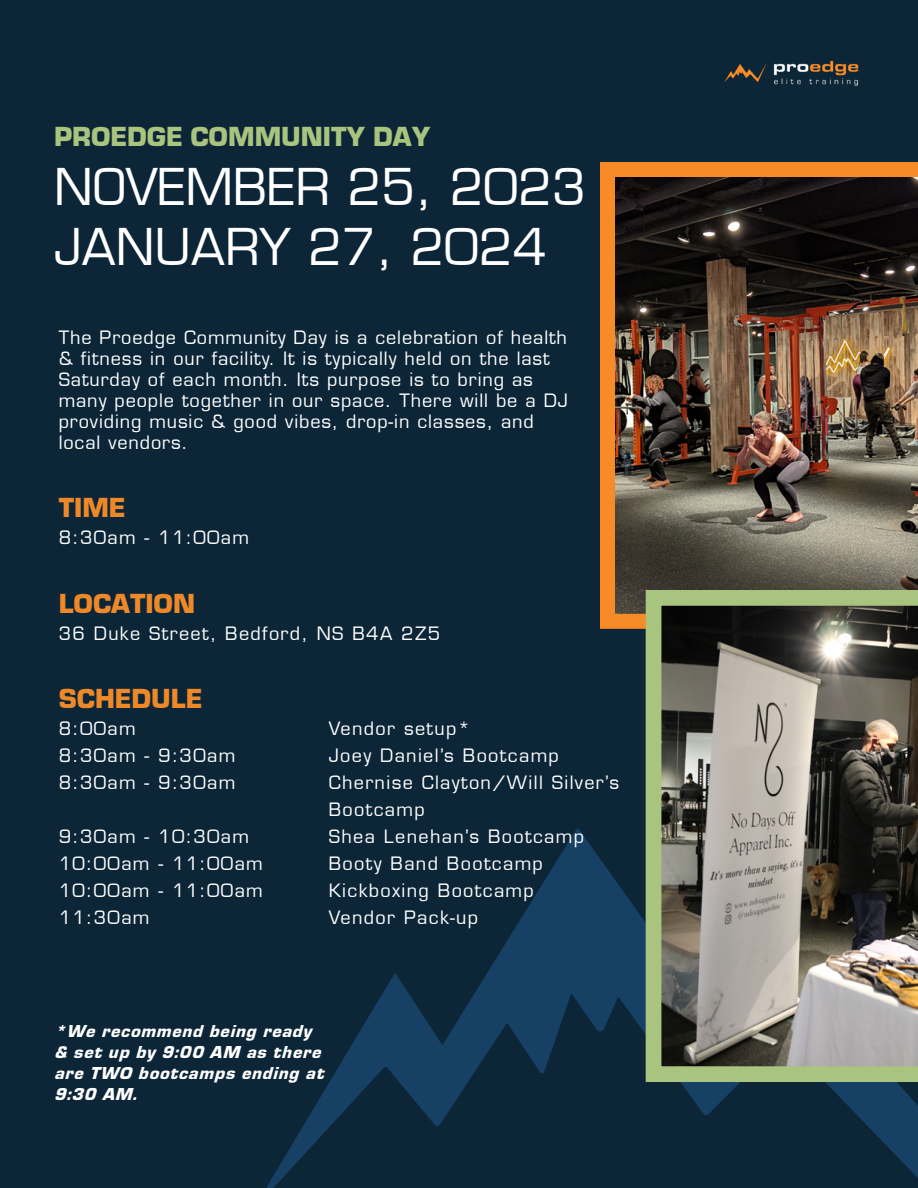
<style>
.page{position:relative;width:918px;height:1188px;background:#0c2638}
.page>*{position:absolute;margin:0;border:0;box-sizing:border-box;transform-origin:0 0}
.t1{font:500 49.5px/59.4px "Eurostile";color:#fff}
.t2{font:900 28.5px "Eurostile";color:#ee8929}
.t3{font:900 28.5px "Eurostile";color:#a9c47e}
.t4{font:500 18px/21px "Eurostile";letter-spacing:.06em;color:#fff}
.t5{font:italic 900 18px/21px "Eurostile";letter-spacing:.05em;color:#fff}
</style>
<div class="page">
<img style="left:724px;top:60px;width:135px;height:26px">
<svg style="left:266px;top:827px;width:652px;height:361px"></svg>
<img style="left:600px;top:162px;width:318px;height:467px">
<svg style="left:646px;top:590px;width:272px;height:492px;background:#7c7c6d"></svg>
<h2 class="t3" style="left:54px;top:121px;width:378px">PROEDGE COMMUNITY DAY</h2>
<h1 class="t1" style="left:54px;top:158px;width:534px">NOVEMBER 25, 2023<br>JANUARY 27, 2024</h1>
<p class="t4" style="left:59px;top:327px;width:511px">The Proedge Community Day is a celebration of health &amp; fitness in our facility. It is typically held on the last Saturday of each month. Its purpose is to bring as many people together in our space. There will be a DJ providing music &amp; good vibes, drop-in classes, and local vendors.</p>
<h2 class="t2" style="left:59px;top:492px;width:68px">TIME</h2>
<p class="t4" style="left:59px;top:527px;width:192px">8:30am - 11:00am</p>
<h2 class="t2" style="left:59px;top:588px;width:138px">LOCATION</h2>
<p class="t4" style="left:59px;top:623px;width:383px">36 Duke Street, Bedford, NS B4A 2Z5</p>
<h2 class="t2" style="left:59px;top:683px;width:145px">SCHEDULE</h2>
<p class="t4" style="left:59px;top:718px;width:79px">8:00am</p>
<p class="t4" style="left:329px;top:718px;width:143px">Vendor setup*</p>
<p class="t4" style="left:59px;top:745px;width:178px">8:30am - 9:30am</p>
<p class="t4" style="left:329px;top:745px;width:232px">Joey Daniel’s Bootcamp</p>
<p class="t4" style="left:59px;top:772px;width:178px">8:30am - 9:30am</p>
<p class="t4" style="left:329px;top:769px;width:292px;line-height:27px">Chernise Clayton/Will Silver’s<br>Bootcamp</p>
<p class="t4" style="left:59px;top:826px;width:192px">9:30am - 10:30am</p>
<p class="t4" style="left:329px;top:826px;width:257px">Shea Lenehan’s Bootcamp</p>
<p class="t4" style="left:59px;top:853px;width:206px">10:00am - 11:00am</p>
<p class="t4" style="left:329px;top:853px;width:216px">Booty Band Bootcamp</p>
<p class="t4" style="left:59px;top:880px;width:206px">10:00am - 11:00am</p>
<p class="t4" style="left:329px;top:880px;width:207px">Kickboxing Bootcamp</p>
<p class="t4" style="left:59px;top:907px;width:92px">11:30am</p>
<p class="t4" style="left:329px;top:907px;width:151px">Vendor Pack-up</p>
<p class="t5" style="left:54px;top:1020px;width:271px">*We recommend being ready &amp; set up by 9:00 AM as there are TWO bootcamps ending at<br>9:30 AM.</p>
</div>
